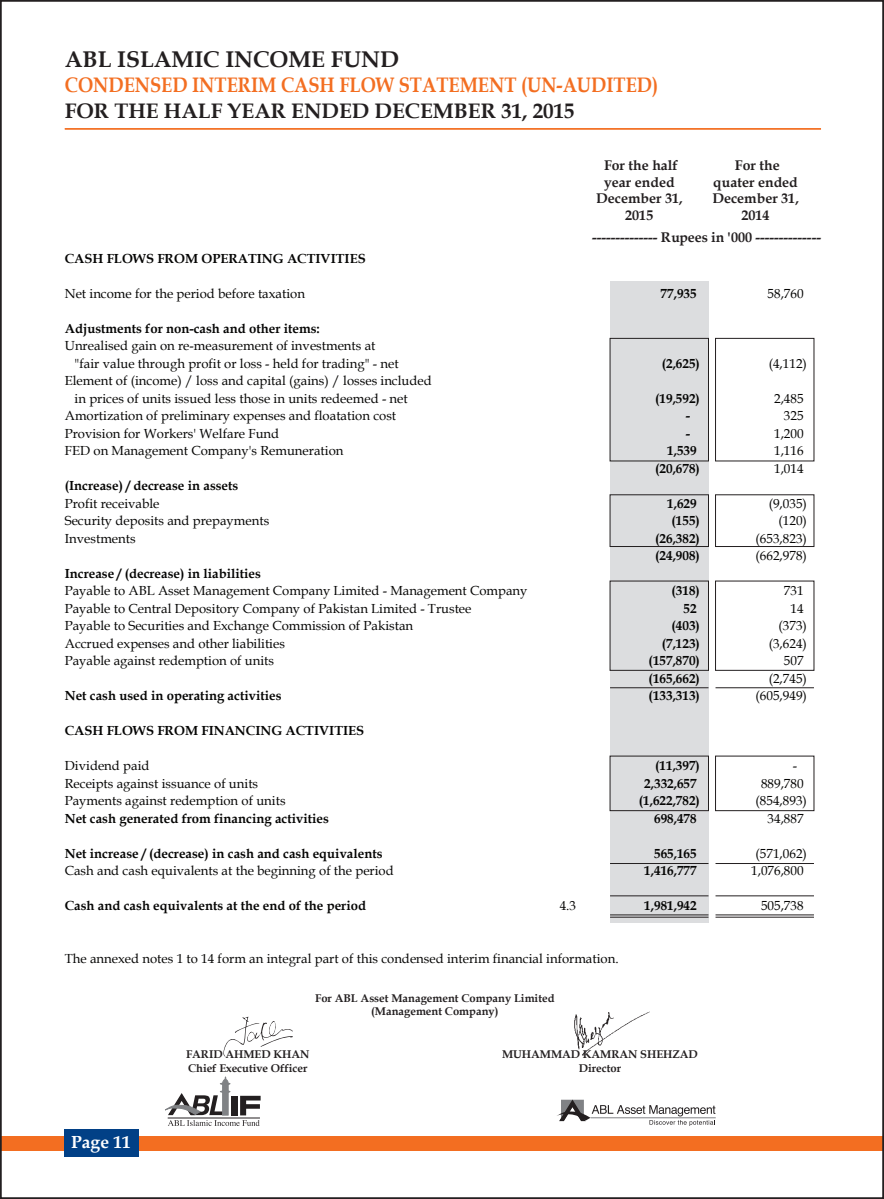
<style>
.page{position:relative;width:884px;height:1199px;background:#fff}
.page>*{position:absolute;margin:0;border:0;box-sizing:border-box;transform-origin:0 0}
.t1{font:700 22.75px "Book Antiqua";color:#231f20}
.t2{font:700 21px "Book Antiqua";color:#f36e21;scale:.87 1}
.t3{font:700 21px "Book Antiqua";color:#231f20}
.t4{font:700 17.5px "Book Antiqua";color:#fff}
.t5{font:700 14px/16.8px "Book Antiqua";color:#231f20;text-align:center}
.t6{font:13.12px/17.5px "Book Antiqua";color:#050504}
.t7{font:700 13.12px "Book Antiqua";color:#050504}
.t8{font:700 11.2px/13.5px "Book Antiqua";color:#231f20;text-align:center}
</style>
<div class="page">
<div style="left:610px;top:281px;width:98px;height:641px;background:#dcdddf"></div>
<hr style="left:65px;top:128px;width:756px;height:1px;background:#f36e21">
<div style="left:609px;top:338px;width:100px;height:123px;border:1px solid #231f20"></div>
<div style="left:715px;top:338px;width:99px;height:123px;border:1px solid #231f20"></div>
<div style="left:609px;top:494px;width:100px;height:53px;border:1px solid #231f20"></div>
<div style="left:715px;top:494px;width:99px;height:53px;border:1px solid #231f20"></div>
<div style="left:609px;top:580px;width:100px;height:91px;border:1px solid #231f20"></div>
<div style="left:715px;top:580px;width:99px;height:91px;border:1px solid #231f20"></div>
<div style="left:609px;top:755px;width:100px;height:56px;border:1px solid #231f20"></div>
<div style="left:715px;top:755px;width:99px;height:56px;border:1px solid #231f20"></div>
<hr style="left:610px;top:895px;width:98px;height:1px;background:#231f20">
<hr style="left:610px;top:914px;width:98px;height:1px;background:#231f20">
<hr style="left:610px;top:917px;width:98px;height:1px;background:#231f20">
<hr style="left:715px;top:895px;width:99px;height:1px;background:#231f20">
<hr style="left:610px;top:863px;width:98px;height:1px;background:#231f20">
<hr style="left:715px;top:863px;width:99px;height:1px;background:#231f20">
<hr style="left:610px;top:687px;width:98px;height:1px;background:#231f20">
<hr style="left:715px;top:687px;width:99px;height:1px;background:#231f20">
<hr style="left:715px;top:914px;width:99px;height:1px;background:#231f20">
<hr style="left:715px;top:917px;width:99px;height:1px;background:#231f20">
<div style="left:1px;top:1136px;width:882px;height:14px;background:#f36e21"></div>
<hr style="left:590px;top:1117px;width:126px;height:1px;background:#808285">
<svg style="left:557px;top:1099px;width:158px;height:27px"></svg>
<svg style="left:165px;top:1077px;width:96px;height:49px"></svg>
<div style="left:64px;top:1130px;width:74px;height:27px;background:#014086"></div>
<svg style="left:223px;top:1016px;width:70px;height:41px"></svg>
<img style="left:574px;top:1011px;width:76px;height:44px">
<h1 class="t1" style="left:65px;top:46px;width:336px">ABL ISLAMIC INCOME FUND</h1>
<h2 class="t2" style="left:65px;top:73px;width:683px">CONDENSED INTERIM CASH FLOW STATEMENT (UN-AUDITED)</h2>
<h2 class="t3" style="left:65px;top:98px;width:511px">FOR THE HALF YEAR ENDED DECEMBER 31, 2015</h2>
<p class="t5" style="left:596px;top:157px;width:88px">For the half year ended<br>December 31,<br>2015</p>
<p class="t5" style="left:712px;top:157px;width:88px">For the quater ended<br>December 31,<br>2014</p>
<p class="t5" style="left:592px;top:229px;width:230px">-------------- Rupees in '000 --------------</p>
<p class="t7" style="left:65px;top:251px;width:302px">CASH FLOWS FROM OPERATING ACTIVITIES</p>
<p class="t6" style="left:65px;top:284px;width:242px">Net income for the period before taxation</p>
<p class="t7" style="left:660px;top:286px;width:38px">77,935</p>
<p class="t6" style="left:767px;top:284px;width:38px">58,760</p>
<p class="t7" style="left:65px;top:321px;width:256px">Adjustments for non-cash and other items:</p>
<p class="t6" style="left:75px;top:337px;width:325px;text-indent:-10px">Unrealised gain on re-measurement of investments at "fair value through profit or loss - held for trading" - net</p>
<p class="t7" style="left:662px;top:356px;width:40px">(2,625)</p>
<p class="t6" style="left:768px;top:354px;width:40px">(4,112)</p>
<p class="t6" style="left:75px;top:372px;width:359px;text-indent:-10px">Element of (income) / loss and capital (gains) / losses included in prices of units issued less those in units redeemed - net</p>
<p class="t7" style="left:655px;top:391px;width:46px">(19,592)</p>
<p class="t6" style="left:774px;top:389px;width:31px">2,485</p>
<p class="t6" style="left:65px;top:407px;width:333px">Amortization of preliminary expenses and floatation cost</p>
<p class="t7" style="left:686px;top:408px;width:6px">-</p>
<p class="t6" style="left:784px;top:407px;width:21px">325</p>
<p class="t6" style="left:65px;top:424px;width:216px">Provision for Workers' Welfare Fund</p>
<p class="t7" style="left:686px;top:426px;width:6px">-</p>
<p class="t6" style="left:774px;top:424px;width:31px">1,200</p>
<p class="t6" style="left:65px;top:442px;width:280px">FED on Management Company's Remuneration</p>
<p class="t7" style="left:667px;top:443px;width:31px">1,539</p>
<p class="t6" style="left:774px;top:442px;width:31px">1,116</p>
<p class="t7" style="left:655px;top:461px;width:46px">(20,678)</p>
<p class="t6" style="left:774px;top:459px;width:31px">1,014</p>
<p class="t7" style="left:65px;top:478px;width:175px">(Increase) / decrease in assets</p>
<p class="t6" style="left:65px;top:494px;width:96px">Profit receivable</p>
<p class="t7" style="left:667px;top:496px;width:31px">1,629</p>
<p class="t6" style="left:768px;top:494px;width:40px">(9,035)</p>
<p class="t6" style="left:65px;top:512px;width:206px">Security deposits and prepayments</p>
<p class="t7" style="left:671px;top:513px;width:30px">(155)</p>
<p class="t6" style="left:778px;top:512px;width:30px">(120)</p>
<p class="t6" style="left:65px;top:529px;width:72px">Investments</p>
<p class="t7" style="left:655px;top:531px;width:46px">(26,382)</p>
<p class="t6" style="left:755px;top:529px;width:53px">(653,823)</p>
<p class="t7" style="left:655px;top:548px;width:46px">(24,908)</p>
<p class="t6" style="left:755px;top:547px;width:53px">(662,978)</p>
<p class="t7" style="left:65px;top:566px;width:198px">Increase / (decrease) in liabilities</p>
<p class="t6" style="left:65px;top:582px;width:464px">Payable to ABL Asset Management Company Limited - Management Company</p>
<p class="t7" style="left:671px;top:583px;width:30px">(318)</p>
<p class="t6" style="left:784px;top:582px;width:21px">731</p>
<p class="t6" style="left:65px;top:599px;width:408px">Payable to Central Depository Company of Pakistan Limited - Trustee</p>
<p class="t7" style="left:683px;top:601px;width:15px">52</p>
<p class="t6" style="left:790px;top:599px;width:15px">14</p>
<p class="t6" style="left:65px;top:617px;width:350px">Payable to Securities and Exchange Commission of Pakistan</p>
<p class="t7" style="left:671px;top:618px;width:30px">(403)</p>
<p class="t6" style="left:778px;top:617px;width:30px">(373)</p>
<p class="t6" style="left:65px;top:634px;width:222px">Accrued expenses and other liabilities</p>
<p class="t7" style="left:662px;top:636px;width:40px">(7,123)</p>
<p class="t6" style="left:768px;top:634px;width:40px">(3,624)</p>
<p class="t6" style="left:65px;top:652px;width:211px">Payable against redemption of units</p>
<p class="t7" style="left:648px;top:653px;width:53px">(157,870)</p>
<p class="t6" style="left:784px;top:652px;width:21px">507</p>
<p class="t7" style="left:648px;top:671px;width:53px">(165,662)</p>
<p class="t6" style="left:768px;top:669px;width:40px">(2,745)</p>
<p class="t7" style="left:65px;top:688px;width:218px">Net cash used in operating activities</p>
<p class="t7" style="left:648px;top:688px;width:53px">(133,313)</p>
<p class="t6" style="left:755px;top:687px;width:53px">(605,949)</p>
<p class="t7" style="left:65px;top:723px;width:301px">CASH FLOWS FROM FINANCING ACTIVITIES</p>
<p class="t6" style="left:65px;top:757px;width:86px">Dividend paid</p>
<p class="t7" style="left:655px;top:758px;width:46px">(11,397)</p>
<p class="t6" style="left:793px;top:757px;width:6px">-</p>
<p class="t6" style="left:65px;top:774px;width:195px">Receipts against issuance of units</p>
<p class="t7" style="left:644px;top:776px;width:54px">2,332,657</p>
<p class="t6" style="left:761px;top:774px;width:44px">889,780</p>
<p class="t6" style="left:65px;top:792px;width:222px">Payments against redemption of units</p>
<p class="t7" style="left:639px;top:793px;width:63px">(1,622,782)</p>
<p class="t6" style="left:755px;top:792px;width:53px">(854,893)</p>
<p class="t7" style="left:65px;top:811px;width:266px">Net cash generated from financing activities</p>
<p class="t7" style="left:654px;top:811px;width:44px">698,478</p>
<p class="t6" style="left:767px;top:809px;width:38px">34,887</p>
<p class="t7" style="left:65px;top:846px;width:319px">Net increase / (decrease) in cash and cash equivalents</p>
<p class="t7" style="left:654px;top:846px;width:44px">565,165</p>
<p class="t6" style="left:755px;top:844px;width:53px">(571,062)</p>
<p class="t6" style="left:65px;top:862px;width:330px">Cash and cash equivalents at the beginning of the period</p>
<p class="t7" style="left:644px;top:863px;width:54px">1,416,777</p>
<p class="t6" style="left:751px;top:862px;width:54px">1,076,800</p>
<p class="t7" style="left:65px;top:898px;width:303px">Cash and cash equivalents at the end of the period</p>
<p class="t6" style="left:560px;top:897px;width:18px">4.3</p>
<p class="t7" style="left:644px;top:898px;width:54px">1,981,942</p>
<p class="t6" style="left:761px;top:897px;width:44px">505,738</p>
<p class="t6" style="left:65px;top:949px;width:555px">The annexed notes 1 to 14 form an integral part of this condensed interim financial information.</p>
<p class="t8" style="left:315px;top:991px;width:241px">For ABL Asset Management Company Limited (Management Company)</p>
<h3 class="t4" style="left:71px;top:1131px;width:61px">Page 11</h3>
<p class="t8" style="left:186px;top:1048px;width:125px;text-align:left">FARID AHMED KHAN<br>Chief Executive Officer</p>
<p class="t8" style="left:502px;top:1048px;width:197px">MUHAMMAD KAMRAN SHEHZAD<br>Director</p>
</div>
